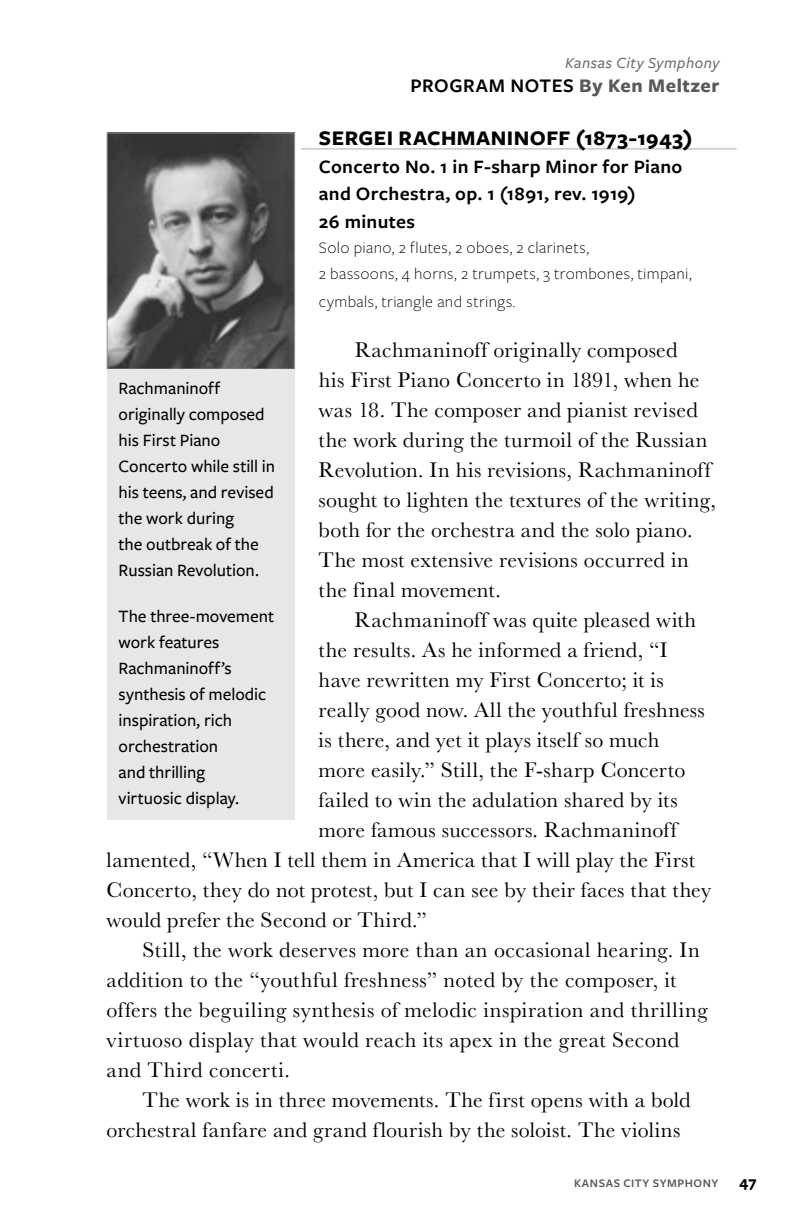
<style>
.page{position:relative;width:792px;height:1224px;background:#fff}
.page>*{position:absolute;margin:0;border:0;box-sizing:border-box;transform-origin:0 0}
.t1{font:22px/30px "Baskerville";letter-spacing:.015em;color:#000}
.t2{font:700 21.6px "Freight Sans Pro";letter-spacing:.02em;color:#000}
.t3{font:600 20px "Freight Sans Pro";letter-spacing:.03em;color:#000}
.t4{font:600 19.6px/27.4px "Freight Sans Pro";letter-spacing:.015em;color:#000}
.t5{font:500 18px/26px "Freight Sans Pro";color:#000}
.t6{font:300 16.6px/25.6px "Freight Sans Pro";letter-spacing:.025em;color:#000}
.t7{font:italic 500 16px "Freight Sans Pro";letter-spacing:.03em;color:#6d6e71}
.t8{font:700 16px "Freight Sans Pro";color:#000}
.t9{font:600 12px "Freight Sans Pro";letter-spacing:.045em;color:#58595b}
.s1{font-weight:700;color:#58595b}
</style>
<div class="page">
<img style="left:109px;top:134px;width:184px;height:234px">
<div style="left:107px;top:132px;width:188px;height:238px;border:1px solid #939598"></div>
<hr style="left:301px;top:148px;width:436px;height:1px;background:#a7a9ac">
<div style="left:107px;top:370px;width:188px;height:450px;background:#e6e7e8"></div>
<p class="t7" style="left:565px;top:53px;width:156px">Kansas City Symphony</p>
<p class="t3" style="left:411px;top:72px;width:311px">PROGRAM NOTES <span class="s1">By Ken Meltzer</span></p>
<p class="t2" style="left:319px;top:124px;width:375px">SERGEI RACHMANINOFF (1873-1943)</p>
<p class="t4" style="left:319px;top:152px;width:365px">Concerto No. 1 in F-sharp Minor for Piano and Orchestra, op. 1 (1891, rev. 1919)<br>26 minutes</p>
<p class="t6" style="left:319px;top:235px;width:374px">Solo piano, 2 flutes, 2 oboes, 2 clarinets,<br>2 bassoons, 4 horns, 2 trumpets, 3 trombones, timpani,</p>
<p class="t6" style="left:319px;top:288px;width:198px">cymbals, triangle and strings.</p>
<p class="t1" style="left:319px;top:335px;width:399px;text-indent:36px">Rachmaninoff originally composed<br>his First Piano Concerto in 1891, when he was 18. The composer and pianist revised the work during the turmoil of the Russian Revolution. In his revisions, Rachmaninoff sought to lighten the textures of the writing, both for the orchestra and the solo piano.<br>The most extensive revisions occurred in the final movement.</p>
<p class="t1" style="left:355px;top:605px;width:343px">Rachmaninoff was quite pleased with</p>
<p class="t1" style="left:319px;top:635px;width:351px">the results. As he informed a friend, “I</p>
<p class="t1" style="left:319px;top:665px;width:347px">have rewritten my First Concerto; it is</p>
<p class="t1" style="left:319px;top:695px;width:388px">really good now. All the youthful freshness</p>
<p class="t1" style="left:319px;top:725px;width:342px">is there, and yet it plays itself so much</p>
<p class="t1" style="left:319px;top:755px;width:368px">more easily.” Still, the F-sharp Concerto</p>
<p class="t1" style="left:319px;top:785px;width:361px">failed to win the adulation shared by its</p>
<p class="t1" style="left:319px;top:815px;width:360px">more famous successors. Rachmaninoff</p>
<p class="t1" style="left:107px;top:845px;width:590px">lamented, “When I tell them in America that I will play the First</p>
<p class="t1" style="left:107px;top:875px;width:606px">Concerto, they do not protest, but I can see by their faces that they</p>
<p class="t1" style="left:107px;top:905px;width:322px">would prefer the Second or Third.”</p>
<p class="t1" style="left:143px;top:935px;width:559px">Still, the work deserves more than an occasional hearing. In</p>
<p class="t1" style="left:107px;top:965px;width:571px">addition to the “youthful freshness” noted by the composer, it</p>
<p class="t1" style="left:107px;top:995px;width:603px">offers the beguiling synthesis of melodic inspiration and thrilling</p>
<p class="t1" style="left:107px;top:1025px;width:574px">virtuoso display that would reach its apex in the great Second</p>
<p class="t1" style="left:107px;top:1055px;width:185px">and Third concerti.</p>
<p class="t1" style="left:143px;top:1085px;width:550px">The work is in three movements. The first opens with a bold</p>
<p class="t1" style="left:107px;top:1115px;width:575px">orchestral fanfare and grand flourish by the soloist. The violins</p>
<p class="t5" style="left:119px;top:375px;width:158px">Rachmaninoff originally composed his First Piano<br>Concerto while still in his teens, and revised the work during<br>the outbreak of the<br>Russian Revolution.</p>
<p class="t5" style="left:119px;top:602px;width:157px">The three-movement work features<br>Rachmaninoff’s synthesis of melodic inspiration, rich orchestration<br>and thrilling<br>virtuosic display.</p>
<p class="t9" style="left:574px;top:1175px;width:146px">KANSAS CITY SYMPHONY</p>
<p class="t8" style="left:739px;top:1171px;width:19px">47</p>
</div>
